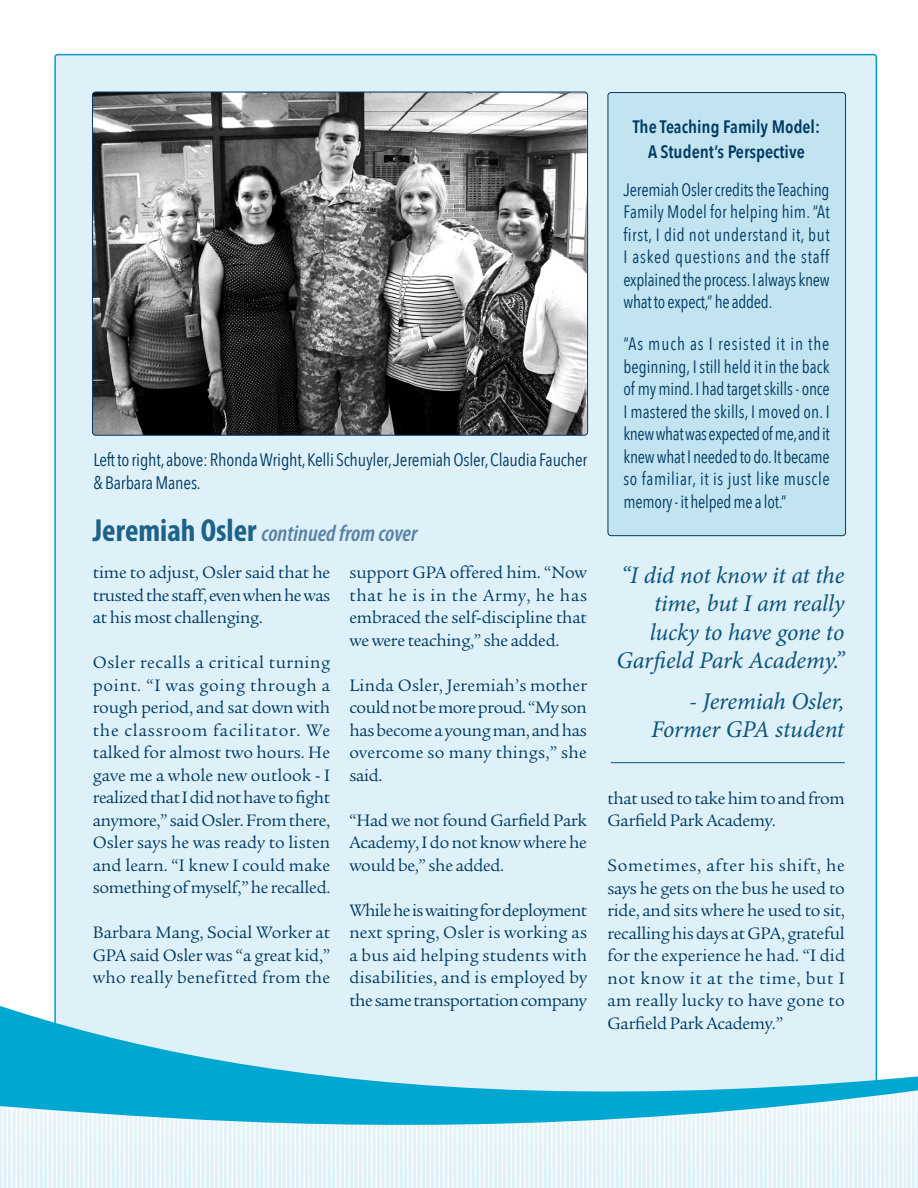
<style>
.page{position:relative;width:918px;height:1188px;background:#fff}
.page>*{position:absolute;margin:0;border:0;box-sizing:border-box;transform-origin:0 0}
.pull_quotes{font:italic 24px/28.5px "Minion Pro";letter-spacing:-.01em;color:#0b537b;text-align:right}
.t1{font:italic 600 condensed 23.4px "Myriad Pro";color:#5982a6}
.body_copy{font:18px/22.5px "Legacy Serif Std";letter-spacing:-.015em;color:#003a62;text-align:justify}
.body_copy-2{font:18px/22.5px "Avenir Next Condensed";letter-spacing:-.01em;color:#003a62;text-align:justify;scale:.95 1}
.body_copy-3{font:18px/22.5px "Avenir Next Condensed";letter-spacing:-.01em;color:#003a62}
.subtitles{font:600 18px "Avenir Next Condensed";color:#003a62}
.s1{font-weight:700;font-style:normal;font-size:32.1px;color:#1e628a}
</style>
<div class="page">
<div style="left:55px;top:55px;width:821px;height:1039px;background:#dff1f8;border-radius:3px"></div>
<svg style="left:0;top:957px;width:918px;height:231px"></svg>
<img style="left:92px;top:92px;width:495px;height:343px">
<hr style="left:611px;top:762px;width:234px;height:1px;background:#005480">
<div style="left:608px;top:93px;width:238px;height:443px;background:#c2e4f1;border-radius:3px"></div>
<div style="left:608px;top:92px;width:238px;height:444px;border:1px solid #003a62;border-radius:3px"></div>
<p class="body_copy-3" style="left:93px;top:448px;width:495px">Left to right, above: Rhonda Wright, Kelli Schuyler, Jeremiah Osler, Claudia Faucher &amp; Barbara Manes.</p>
<p class="t1" style="left:93px;top:521px;width:326px"><span class="s1">Jeremiah Osler</span> continued from cover</p>
<p class="body_copy" style="left:93px;top:561px;width:239px">time to adjust, Osler said that he trusted the staff, even when he was at his most challenging.</p>
<p class="body_copy" style="left:93px;top:651px;width:239px">Osler recalls a critical turning point. “I was going through a rough period, and sat down with the classroom facilitator. We talked for almost two hours. He gave me a whole new outlook - I realized that I did not have to fight anymore,” said Osler. From there, Osler says he was ready to listen and learn. “I knew I could make something of myself,” he recalled.</p>
<p class="body_copy" style="left:93px;top:921px;width:239px">Barbara Mang, Social Worker at GPA said Osler was “a great kid,” who really benefitted from the</p>
<p class="body_copy" style="left:349px;top:561px;width:239px">support GPA offered him. “Now that he is in the Army, he has embraced the self-discipline that we were teaching,” she added.</p>
<p class="body_copy" style="left:349px;top:674px;width:239px">Linda Osler, Jeremiah’s mother could not be more proud. “My son has become a young man, and has overcome so many things,” she said.</p>
<p class="body_copy" style="left:349px;top:809px;width:239px">“Had we not found Garfield Park Academy, I do not know where he would be,” she added.</p>
<p class="body_copy" style="left:349px;top:899px;width:239px">While he is waiting for deployment next spring, Osler is working as a bus aid helping students with disabilities, and is employed by the same transportation company</p>
<p class="subtitles" style="left:633px;top:111px;width:189px">The Teaching Family Model:</p>
<p class="subtitles" style="left:648px;top:137px;width:158px">A Student’s Perspective</p>
<p class="body_copy-2" style="left:623px;top:177px;width:219px">Jeremiah Osler credits the Teaching Family Model for helping him. “At first, I did not understand it, but I asked questions and the staff explained the process. I always knew what to expect,” he added.</p>
<p class="body_copy-2" style="left:623px;top:332px;width:219px">“As much as I resisted it in the beginning, I still held it in the back of my mind. I had target skills - once I mastered the skills, I moved on. I knew what was expected of me, and it knew what I needed to do. It became so familiar, it is just like muscle memory - it helped me a lot.”</p>
<p class="pull_quotes" style="left:616px;top:561px;width:229px">“I did not know it at the time, but I am really lucky to have gone to<br>Garfield Park Academy.”</p>
<p class="pull_quotes" style="left:689px;top:687px;width:157px">- Jeremiah Osler,</p>
<p class="pull_quotes" style="left:651px;top:715px;width:195px">Former GPA student</p>
<p class="body_copy" style="left:608px;top:787px;width:239px">that used to take him to and from<br>Garfield Park Academy.</p>
<p class="body_copy" style="left:608px;top:854px;width:239px">Sometimes, after his shift, he says he gets on the bus he used to ride, and sits where he used to sit, recalling his days at GPA, grateful for the experience he had. “I did not know it at the time, but I am really lucky to have gone to Garfield Park Academy.”</p>
</div>
